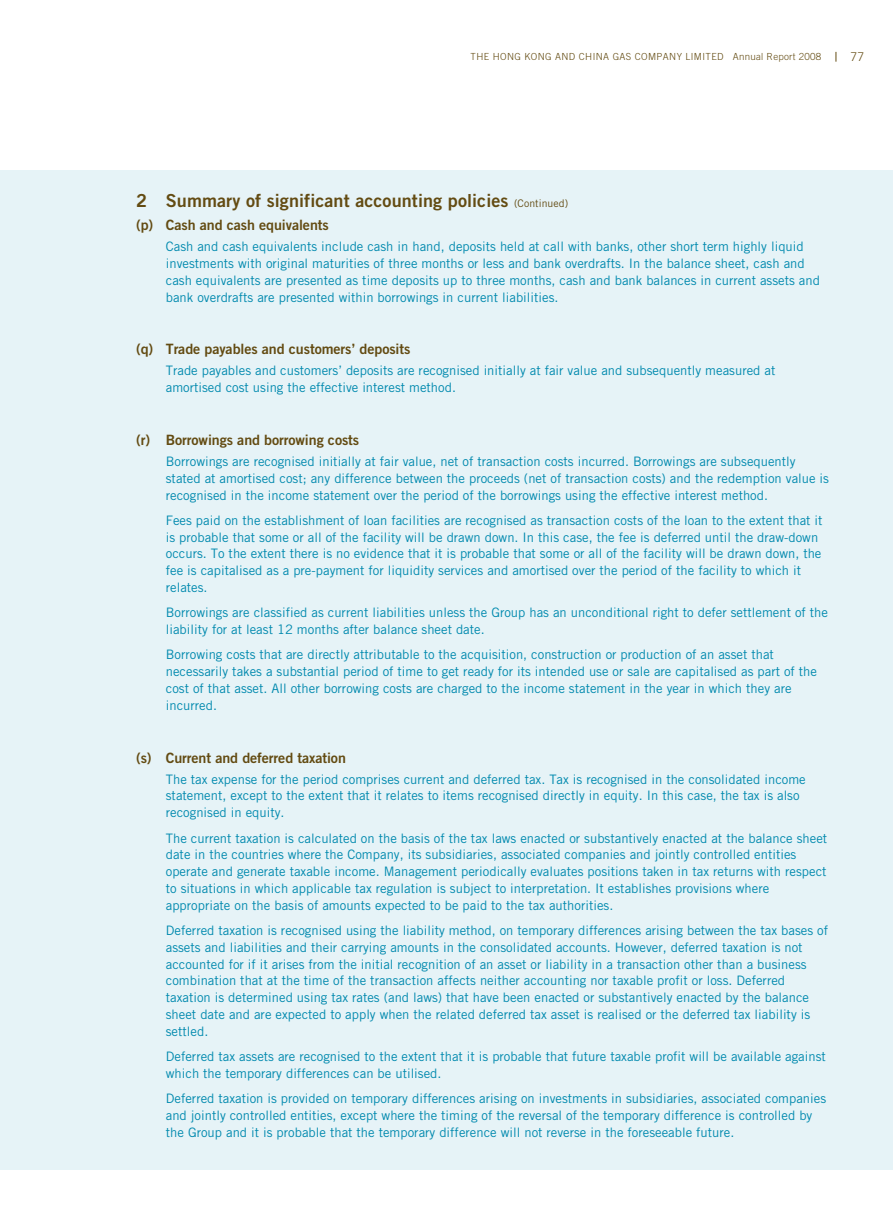
<style>
.page{position:relative;width:893px;height:1212px;background:#fff}
.page>*{position:absolute;margin:0;border:0;box-sizing:border-box;transform-origin:0 0}
.t1{font:18px "Trade Gothic Bold Two";letter-spacing:.005em;color:#634b12}
.t2{font:14.25px "Trade Gothic Bold Two";letter-spacing:-.005em;color:#634b12}
.t3{font:13.05px/16.8px "Trade Gothic";color:#0089ae}
.t4{font:300 12px "Trade Gothic";color:#634b12}
.t5{font:300 9.75px "Trade Gothic";letter-spacing:.04em;color:#634b12}
.s1{font-family:"Trade Gothic";font-size:10.5px}
</style>
<div class="page">
<div style="left:0;top:170px;width:893px;height:999px;background:#e6f3f7"></div>
<p class="t5" style="left:471px;top:51px;width:352px">THE HONG KONG AND CHINA GAS COMPANY LIMITED Annual Report 2008</p>
<p class="t4" style="left:850px;top:50px;width:15px">77</p>
<h1 class="t1" style="left:136px;top:189px;width:434px">2 Summary of significant accounting policies <span class="s1">(Continued)</span></h1>
<p class="t2" style="left:136px;top:216px;width:194px">(p) Cash and cash equivalents</p>
<p class="t3" style="left:166px;top:238px;width:656px">Cash and cash equivalents include cash in hand, deposits held at call with banks, other short term highly liquid investments with original maturities of three months or less and bank overdrafts. In the balance sheet, cash and cash equivalents are presented as time deposits up to three months, cash and bank balances in current assets and bank overdrafts are presented within borrowings in current liabilities.</p>
<p class="t2" style="left:136px;top:340px;width:276px">(q) Trade payables and customers’ deposits</p>
<p class="t3" style="left:166px;top:362px;width:611px">Trade payables and customers’ deposits are recognised initially at fair value and subsequently measured at amortised cost using the effective interest method.</p>
<p class="t2" style="left:136px;top:431px;width:225px">(r) Borrowings and borrowing costs</p>
<p class="t3" style="left:166px;top:453px;width:665px">Borrowings are recognised initially at fair value, net of transaction costs incurred. Borrowings are subsequently stated at amortised cost; any difference between the proceeds (net of transaction costs) and the redemption value is recognised in the income statement over the period of the borrowings using the effective interest method.</p>
<p class="t3" style="left:166px;top:512px;width:658px">Fees paid on the establishment of loan facilities are recognised as transaction costs of the loan to the extent that it is probable that some or all of the facility will be drawn down. In this case, the fee is deferred until the draw-down occurs. To the extent there is no evidence that it is probable that some or all of the facility will be drawn down, the fee is capitalised as a pre-payment for liquidity services and amortised over the period of the facility to which it relates.</p>
<p class="t3" style="left:166px;top:604px;width:664px">Borrowings are classified as current liabilities unless the Group has an unconditional right to defer settlement of the liability for at least 12 months after balance sheet date.</p>
<p class="t3" style="left:166px;top:646px;width:653px">Borrowing costs that are directly attributable to the acquisition, construction or production of an asset that necessarily takes a substantial period of time to get ready for its intended use or sale are capitalised as part of the cost of that asset. All other borrowing costs are charged to the income statement in the year in which they are incurred.</p>
<p class="t2" style="left:136px;top:749px;width:211px">(s) Current and deferred taxation</p>
<p class="t3" style="left:166px;top:770px;width:641px">The tax expense for the period comprises current and deferred tax. Tax is recognised in the consolidated income statement, except to the extent that it relates to items recognised directly in equity. In this case, the tax is also recognised in equity.</p>
<p class="t3" style="left:166px;top:829px;width:663px">The current taxation is calculated on the basis of the tax laws enacted or substantively enacted at the balance sheet date in the countries where the Company, its subsidiaries, associated companies and jointly controlled entities operate and generate taxable income. Management periodically evaluates positions taken in tax returns with respect to situations in which applicable tax regulation is subject to interpretation. It establishes provisions where appropriate on the basis of amounts expected to be paid to the tax authorities.</p>
<p class="t3" style="left:166px;top:922px;width:664px">Deferred taxation is recognised using the liability method, on temporary differences arising between the tax bases of assets and liabilities and their carrying amounts in the consolidated accounts. However, deferred taxation is not accounted for if it arises from the initial recognition of an asset or liability in a transaction other than a business combination that at the time of the transaction affects neither accounting nor taxable profit or loss. Deferred taxation is determined using tax rates (and laws) that have been enacted or substantively enacted by the balance sheet date and are expected to apply when the related deferred tax asset is realised or the deferred tax liability is settled.</p>
<p class="t3" style="left:166px;top:1048px;width:661px">Deferred tax assets are recognised to the extent that it is probable that future taxable profit will be available against which the temporary differences can be utilised.</p>
<p class="t3" style="left:166px;top:1090px;width:662px">Deferred taxation is provided on temporary differences arising on investments in subsidiaries, associated companies and jointly controlled entities, except where the timing of the reversal of the temporary difference is controlled by the Group and it is probable that the temporary difference will not reverse in the foreseeable future.</p>
</div>
